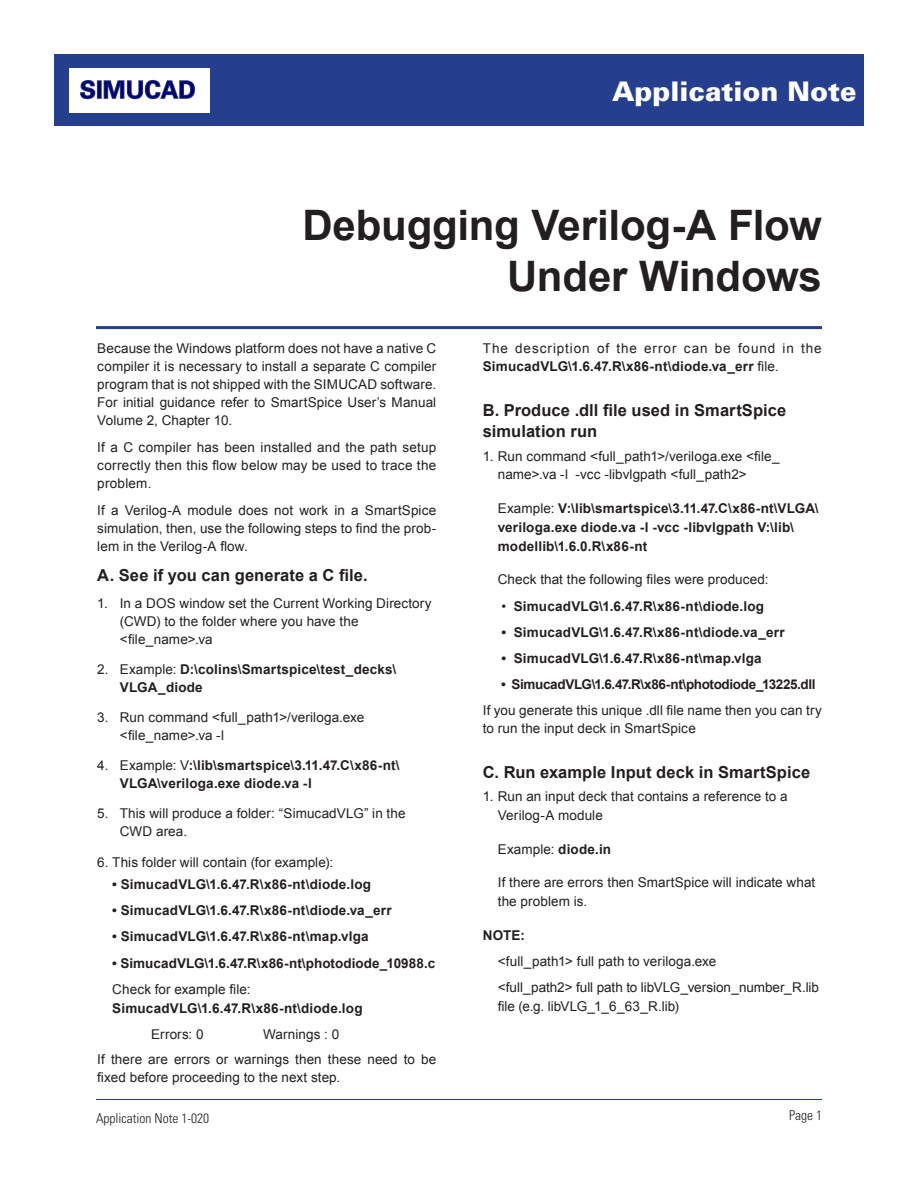
<style>
.page{position:relative;width:918px;height:1188px;background:#fff}
.page>*{position:absolute;margin:0;border:0;box-sizing:border-box;transform-origin:0 0}
.body_text_2{font:700 42px/51px "Arial";letter-spacing:-.005em;color:#231f20;text-align:right}
.t1{font:900 27px "Univers";color:#fff}
.article_sub-heading{font:700 16.5px/21px "Arial";letter-spacing:.005em;color:#231f20}
.body_text_2-2{font:700 16.5px "Arial";letter-spacing:.005em;color:#231f20}
.body_text_2-3{font:13.5px/18px "Arial";letter-spacing:.01em;color:#231f20;text-align:justify}
.bullets_copy_less_sp{font:700 13.5px/18.8px "Arial";letter-spacing:.01em;color:#231f20}
.bullets{font:13.5px/18.8px "Arial";letter-spacing:.005em;color:#231f20}
.bullet{font:13.5px/18px "Arial";letter-spacing:.005em;color:#231f20}
.bullets_copy_less_sp-2{font:13.5px "Arial";letter-spacing:.005em;color:#231f20}
.bullet-2{font:700 13.5px/18px "Arial";letter-spacing:.015em;color:#231f20}
.bullets-2{font:700 13.5px/18.8px "Arial";letter-spacing:.01em;color:#231f20}
.body_text_2-4{font:13.5px/18px "Arial";letter-spacing:.07em;color:#231f20}
.bullets_copy_less_sp-3{font:700 13.5px "Arial";letter-spacing:-.03em;color:#231f20}
.t2{font:300 condensed 13.5px "Univers";color:#231f20}
.s1{font-weight:400}
.s2{font-weight:700}
</style>
<div class="page">
<hr style="left:96px;top:1099px;width:726px;height:1px;background:#253f8e">
<div style="left:54px;top:54px;width:810px;height:72px;background:#253f8e"></div>
<div style="left:70px;top:68px;width:140px;height:45px;background:#fff"></div>
<img style="left:80px;top:79px;width:116px;height:20px">
<hr style="left:96px;top:326px;width:726px;height:3px;background:#253f8e">
<p class="t1" style="left:612px;top:74px;width:246px">Application Note</p>
<p class="body_text_2" style="left:302px;top:201px;width:521px">Debugging Verilog-A Flow<br>Under Windows</p>
<p class="body_text_2-3" style="left:97px;top:340px;width:340px">Because the Windows platform does not have a native C compiler it is necessary to install a separate C compiler program that is not shipped with the SIMUCAD software.<br>For initial guidance refer to SmartSpice User’s Manual Volume 2, Chapter 10.</p>
<p class="body_text_2-3" style="left:97px;top:439px;width:341px">If a C compiler has been installed and the path setup correctly then this flow below may be used to trace the problem.</p>
<p class="body_text_2-3" style="left:97px;top:502px;width:341px">If a Verilog-A module does not work in a SmartSpice simulation, then, use the following steps to find the prob&shy;lem in the Verilog-A flow.</p>
<p class="body_text_2-2" style="left:97px;top:565px;width:272px">A. See if you can generate a C file.</p>
<p class="bullet" style="left:120px;top:595px;width:313px;text-indent:-22px">1. In a DOS window set the Current Working Directory (CWD) to the folder where you have the &lt;file_name&gt;.va</p>
<p class="bullet-2" style="left:120px;top:661px;width:278px;text-indent:-22px"><span class="s1">2. Example:</span> D:\colins\Smartspice\test_decks\<br>VLGA_diode</p>
<p class="bullet" style="left:120px;top:709px;width:246px;text-indent:-22px">3. Run command &lt;full_path1&gt;/veriloga.exe &lt;file_name&gt;.va -l</p>
<p class="bullet-2" style="left:120px;top:757px;width:281px;text-indent:-22px"><span class="s1">4. Example: V</span>:\lib\smartspice\3.11.47.C\x86-nt\<br>VLGA\veriloga.exe diode.va -l</p>
<p class="bullet" style="left:120px;top:805px;width:287px;text-indent:-22px">5. This will produce a folder: “SimucadVLG” in the<br>CWD area.</p>
<p class="bullets_copy_less_sp-2" style="left:97px;top:853px;width:238px">6. This folder will contain (for example):</p>
<p class="bullets_copy_less_sp" style="left:112px;top:875px;width:260px">• SimucadVLG\1.6.47.R\x86-nt\diode.log</p>
<p class="bullets_copy_less_sp" style="left:112px;top:901px;width:281px">• SimucadVLG\1.6.47.R\x86-nt\diode.va_err</p>
<p class="bullets_copy_less_sp" style="left:112px;top:928px;width:258px">• SimucadVLG\1.6.47.R\x86-nt\map.vlga</p>
<p class="bullets_copy_less_sp" style="left:112px;top:954px;width:324px">• SimucadVLG\1.6.47.R\x86-nt\photodiode_10988.c</p>
<p class="bullets_copy_less_sp" style="left:112px;top:980px;width:252px"><span class="s1">Check for example file:<br></span>SimucadVLG\1.6.47.R\x86-nt\diode.log</p>
<p class="bullets_copy_less_sp-2" style="left:151px;top:1025px;width:54px">Errors: 0</p>
<p class="bullets_copy_less_sp-2" style="left:263px;top:1025px;width:78px">Warnings : 0</p>
<p class="body_text_2-3" style="left:97px;top:1051px;width:341px">If there are errors or warnings then these need to be fixed before proceeding to the next step.</p>
<p class="body_text_2-4" style="left:483px;top:340px;width:340px">The description of the error can be found in the<br><span class="s2">SimucadVLG\1.6.47.R\x86-nt\diode.va_err</span> file.</p>
<p class="article_sub-heading" style="left:483px;top:401px;width:305px">B. Produce .dll file used in SmartSpice simulation run</p>
<p class="bullets" style="left:498px;top:447px;width:283px;text-indent:-15px">1. Run command &lt;full_path1&gt;/veriloga.exe &lt;file_ name&gt;.va -l -vcc -libvlgpath &lt;full_path2&gt;</p>
<p class="bullets-2" style="left:498px;top:499px;width:322px"><span class="s1">Example:</span> V:\lib\smartspice\3.11.47.C\x86-nt\VLGA\ veriloga.exe diode.va -l -vcc -libvlgpath V:\lib\ modellib\1.6.0.R\x86-nt</p>
<p class="bullets_copy_less_sp-2" style="left:498px;top:571px;width:272px">Check that the following files were produced:</p>
<p class="bullets_copy_less_sp" style="left:502px;top:597px;width:264px"><span class="s1">•</span> SimucadVLG\1.6.47.R\x86-nt\diode.log</p>
<p class="bullets_copy_less_sp" style="left:502px;top:623px;width:285px">• SimucadVLG\1.6.47.R\x86-nt\diode.va_err</p>
<p class="bullets_copy_less_sp" style="left:502px;top:649px;width:262px">• SimucadVLG\1.6.47.R\x86-nt\map.vlga</p>
<p class="bullets_copy_less_sp-3" style="left:501px;top:676px;width:316px">• SimucadVLG\1.6.47.R\x86-nt\photodiode_13225.dll</p>
<p class="body_text_2-3" style="left:483px;top:701px;width:340px">If you generate this unique .dll file name then you can try to run the input deck in SmartSpice</p>
<p class="article_sub-heading" style="left:483px;top:762px;width:329px">C. Run example Input deck in SmartSpice</p>
<p class="bullets" style="left:498px;top:787px;width:291px;text-indent:-15px">1. Run an input deck that contains a reference to a<br>Verilog-A module</p>
<p class="bullets" style="left:498px;top:840px;width:115px">Example: <span class="s2">diode.in</span></p>
<p class="bullets" style="left:498px;top:873px;width:319px">If there are errors then SmartSpice will indicate what the problem is.</p>
<p class="bullets_copy_less_sp" style="left:483px;top:926px;width:44px">NOTE:</p>
<p class="bullets_copy_less_sp-2" style="left:498px;top:952px;width:220px">&lt;full_path1&gt; full path to veriloga.exe</p>
<p class="bullets" style="left:498px;top:978px;width:323px">&lt;full_path2&gt; full path to libVLG_version_number_R.lib file (e.g. libVLG_1_6_63_R.lib)</p>
<p class="t2" style="left:96px;top:1110px;width:115px">Application Note 1-020</p>
<p class="t2" style="left:789px;top:1107px;width:34px">Page 1</p>
</div>
